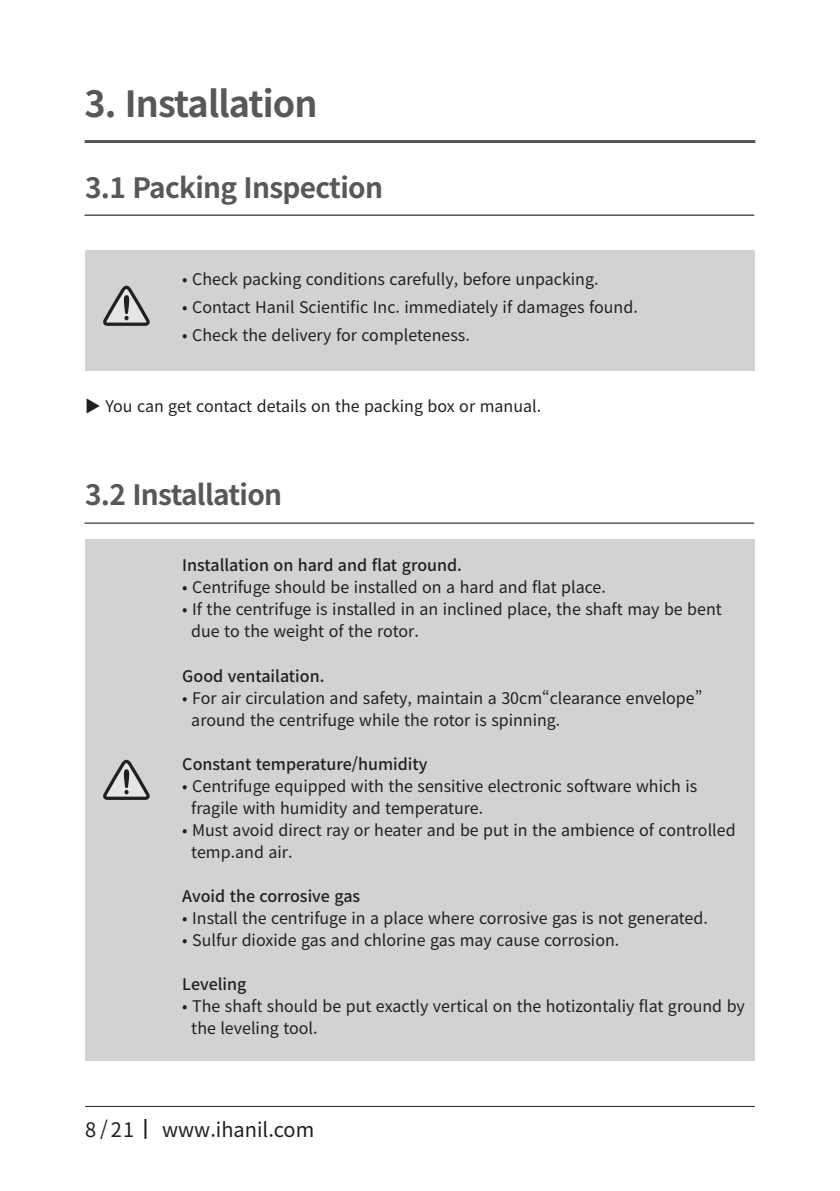
<style>
.page{position:relative;width:840px;height:1191px;background:#fff}
.page>*{position:absolute;margin:0;border:0;box-sizing:border-box;transform-origin:0 0}
.t1{font:700 36px "Noto Sans CJ Kkr";letter-spacing:-.025em;color:#57585a}
.t2{font:700 28px "Noto Sans CJ Kkr";letter-spacing:-.025em;color:#57585a}
.t3{font:20px "Noto Sans CJ Kkr";color:#231f20}
.t4{font:16px "Noto Sans CJ Kkr";color:#231f20}
.t5{font:500 16px "Noto Sans CJ Kkr";color:#231f20}
</style>
<div class="page">
<hr style="left:84px;top:140px;width:671px;height:3px;background:#57585a">
<hr style="left:85px;top:1106px;width:669px;height:1px;background:#231f20">
<svg style="left:144px;top:1119px;width:2px;height:19px"></svg>
<hr style="left:84px;top:214px;width:669px;height:2px;background:#57585a">
<hr style="left:84px;top:522px;width:669px;height:2px;background:#57585a">
<div style="left:85px;top:250px;width:668px;height:120px;background:#d1d2d4"></div>
<div style="left:85px;top:539px;width:668px;height:521px;background:#d1d2d4"></div>
<svg style="left:103px;top:286px;width:47px;height:40px"></svg>
<svg style="left:103px;top:760px;width:47px;height:40px"></svg>
<p class="t1" style="left:84px;top:83px;width:234px">3. Installation</p>
<p class="t2" style="left:85px;top:172px;width:299px">3.1 Packing Inspection</p>
<p class="t4" style="left:182px;top:270px;width:417px">• Check packing conditions carefully, before unpacking.</p>
<p class="t4" style="left:182px;top:298px;width:456px">• Contact Hanil Scientific Inc. immediately if damages found.</p>
<p class="t4" style="left:182px;top:326px;width:289px">• Check the delivery for completeness.</p>
<p class="t4" style="left:85px;top:397px;width:457px">▶ You can get contact details on the packing box or manual.</p>
<p class="t2" style="left:85px;top:479px;width:198px">3.2 Installation</p>
<p class="t5" style="left:182px;top:556px;width:281px">Installation on hard and flat ground.</p>
<p class="t4" style="left:182px;top:578px;width:425px">• Centrifuge should be installed on a hard and flat place.</p>
<p class="t4" style="left:182px;top:600px;width:540px">• If the centrifuge is installed in an inclined place, the shaft may be bent</p>
<p class="t4" style="left:191px;top:622px;width:229px">due to the weight of the rotor.</p>
<p class="t5" style="left:182px;top:666px;width:144px">Good ventailation.</p>
<p class="t4" style="left:182px;top:688px;width:521px">• For air circulation and safety, maintain a 30cm“clearance envelope”</p>
<p class="t4" style="left:191px;top:710px;width:370px">around the centrifuge while the rotor is spinning.</p>
<p class="t5" style="left:182px;top:754px;width:246px">Constant temperature/humidity</p>
<p class="t4" style="left:182px;top:776px;width:516px">• Centrifuge equipped with the sensitive electronic software which is</p>
<p class="t4" style="left:191px;top:798px;width:293px">fragile with humidity and temperature.</p>
<p class="t4" style="left:182px;top:820px;width:554px">• Must avoid direct ray or heater and be put in the ambience of controlled</p>
<p class="t4" style="left:191px;top:842px;width:103px">temp.and air.</p>
<p class="t5" style="left:182px;top:886px;width:179px">Avoid the corrosive gas</p>
<p class="t4" style="left:182px;top:908px;width:527px">• Install the centrifuge in a place where corrosive gas is not generated.</p>
<p class="t4" style="left:182px;top:930px;width:438px">• Sulfur dioxide gas and chlorine gas may cause corrosion.</p>
<p class="t5" style="left:182px;top:974px;width:65px">Leveling</p>
<p class="t4" style="left:182px;top:996px;width:563px">• The shaft should be put exactly vertical on the hotizontaliy flat ground by</p>
<p class="t4" style="left:191px;top:1018px;width:128px">the leveling tool.</p>
<p class="t3" style="left:85px;top:1118px;width:51px">8/21</p>
<p class="t3" style="left:162px;top:1117px;width:153px">www.ihanil.com</p>
</div>
